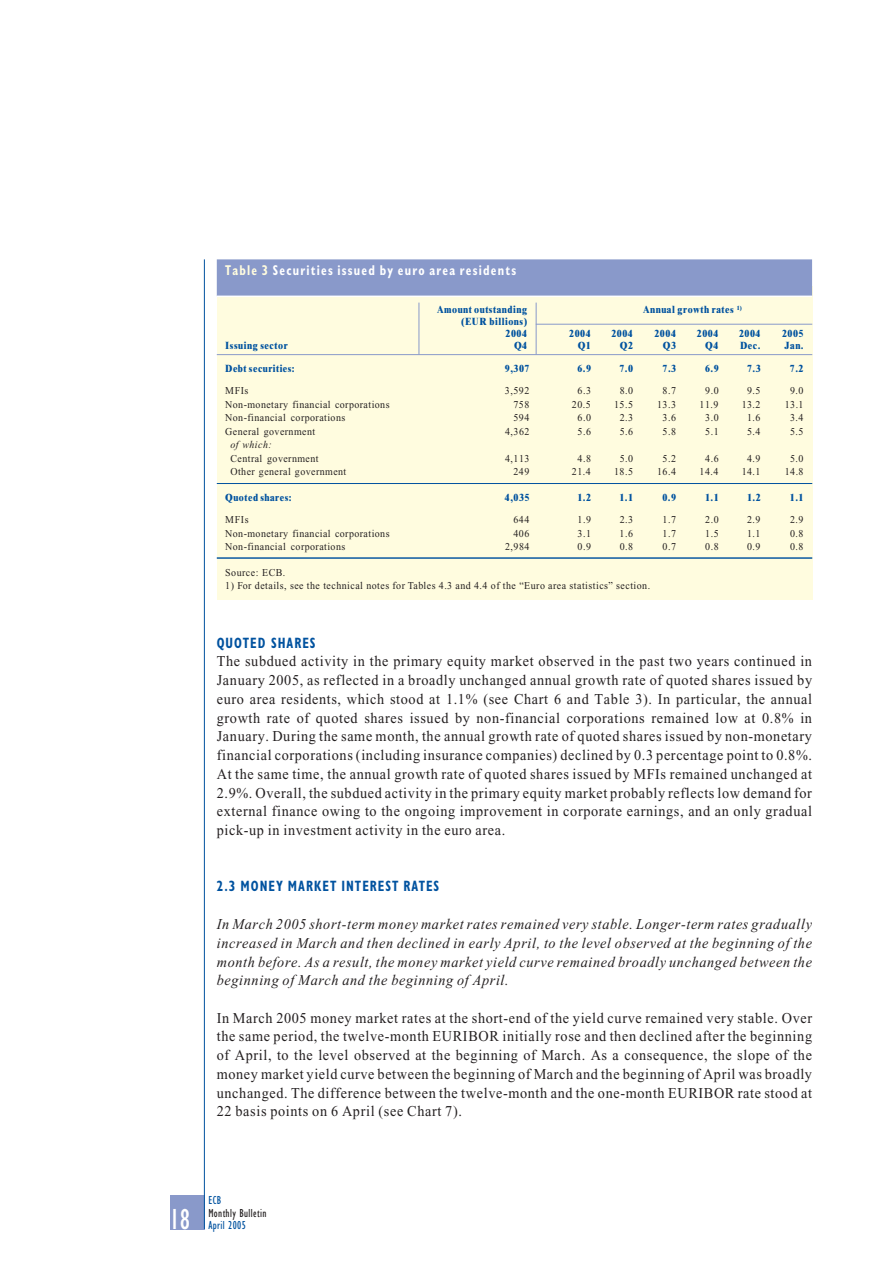
<style>
.page{position:relative;width:893px;height:1263px;background:#fff}
.page>*{position:absolute;margin:0;border:0;box-sizing:border-box;transform-origin:0 0}
.t1{font:condensed 30px "Gill Sans";color:#fff;scale:.95 1}
.t2{font:15px/18.8px "Times New Roman";letter-spacing:.045em;color:#231f20;text-align:justify;scale:.95 1}
.t3{font:italic 15px/18.8px "Times New Roman";letter-spacing:.045em;color:#231f20;text-align:justify;scale:.95 1}
.t4{font:700 condensed 15px "Gill Sans";letter-spacing:.08em;color:#00529f;scale:.85 1}
.t5{font:700 condensed 14.25px "Gill Sans";letter-spacing:.1em;color:#fff;scale:.85 1}
.t6{font:condensed 12px "Gill Sans";letter-spacing:.035em;color:#231f20;scale:.95 1}
.t7{font:condensed 12px "Gill Sans";letter-spacing:.035em;color:#00529f;scale:.95 1}
.t8{font:10.5px "Times New Roman";letter-spacing:.045em;color:#231f20;scale:.95 1}
.t9{font:800 10.5px/11.1px "Times NRMT";letter-spacing:.055em;color:#00529f;text-align:right;scale:.9 1}
.t10{font:italic 10.5px "Times New Roman";letter-spacing:.045em;color:#231f20;scale:.95 1}
.s1{color:#fffcdf}
</style>
<div class="page">
<div style="left:170px;top:1195px;width:34px;height:34px;background:#8999ca"></div>
<hr style="left:204px;top:259px;width:1px;height:970px;background:#00529f">
<div style="left:217px;top:286px;width:595px;height:313px;background:#fffcdf"></div>
<div style="left:217px;top:259px;width:595px;height:37px;background:#8999ca"></div>
<hr style="left:217px;top:296px;width:595px;height:1px;background:#fff">
<hr style="left:536px;top:324px;width:276px;height:1px;background:#8999ca">
<hr style="left:217px;top:354px;width:595px;height:1px;background:#8999ca">
<hr style="left:217px;top:483px;width:595px;height:1px;background:#00529f">
<hr style="left:217px;top:557px;width:595px;height:2px;background:#00529f">
<hr style="left:536px;top:303px;width:1px;height:51px;background:#8999ca">
<hr style="left:419px;top:303px;width:1px;height:51px;background:#8999ca">
<p class="t5" style="left:225px;top:265px;width:344px"><span class="s1">Table 3</span> Securities issued by euro area residents</p>
<p class="t9" style="left:437px;top:305px;width:101px">Amount outstanding</p>
<p class="t9" style="left:643px;top:305px;width:112px">Annual growth rates <sup>1)</sup></p>
<p class="t9" style="left:461px;top:317px;width:75px">(EUR billions)<br>2004</p>
<p class="t9" style="left:569px;top:329px;width:25px">2004</p>
<p class="t9" style="left:611px;top:329px;width:25px">2004</p>
<p class="t9" style="left:654px;top:329px;width:25px">2004</p>
<p class="t9" style="left:697px;top:329px;width:25px">2004</p>
<p class="t9" style="left:739px;top:329px;width:25px">2004</p>
<p class="t9" style="left:782px;top:329px;width:25px">2005</p>
<p class="t9" style="left:225px;top:340px;width:71px">Issuing sector</p>
<p class="t9" style="left:514px;top:340px;width:16px">Q4</p>
<p class="t9" style="left:578px;top:340px;width:16px">Q1</p>
<p class="t9" style="left:620px;top:340px;width:16px">Q2</p>
<p class="t9" style="left:663px;top:340px;width:16px">Q3</p>
<p class="t9" style="left:705px;top:340px;width:16px">Q4</p>
<p class="t9" style="left:740px;top:340px;width:24px">Dec.</p>
<p class="t9" style="left:784px;top:340px;width:23px">Jan.</p>
<p class="t9" style="left:225px;top:364px;width:79px">Debt securities:</p>
<p class="t9" style="left:505px;top:364px;width:29px">9,307</p>
<p class="t9" style="left:577px;top:364px;width:17px">6.9</p>
<p class="t9" style="left:620px;top:364px;width:17px">7.0</p>
<p class="t9" style="left:663px;top:364px;width:17px">7.3</p>
<p class="t9" style="left:705px;top:364px;width:17px">6.9</p>
<p class="t9" style="left:747px;top:364px;width:17px">7.3</p>
<p class="t9" style="left:790px;top:364px;width:17px">7.2</p>
<p class="t8" style="left:225px;top:387px;width:26px">MFIs</p>
<p class="t8" style="left:505px;top:387px;width:27px">3,592</p>
<p class="t8" style="left:578px;top:387px;width:16px">6.3</p>
<p class="t8" style="left:620px;top:387px;width:16px">8.0</p>
<p class="t8" style="left:662px;top:387px;width:16px">8.7</p>
<p class="t8" style="left:705px;top:387px;width:16px">9.0</p>
<p class="t8" style="left:747px;top:387px;width:16px">9.5</p>
<p class="t8" style="left:790px;top:387px;width:16px">9.0</p>
<p class="t8" style="left:225px;top:401px;width:174px">Non-monetary financial corporations</p>
<p class="t8" style="left:513px;top:401px;width:18px">758</p>
<p class="t8" style="left:572px;top:401px;width:21px">20.5</p>
<p class="t8" style="left:614px;top:401px;width:21px">15.5</p>
<p class="t8" style="left:657px;top:401px;width:21px">13.3</p>
<p class="t8" style="left:700px;top:401px;width:21px">11.9</p>
<p class="t8" style="left:742px;top:401px;width:21px">13.2</p>
<p class="t8" style="left:785px;top:401px;width:21px">13.1</p>
<p class="t8" style="left:225px;top:414px;width:128px">Non-financial corporations</p>
<p class="t8" style="left:513px;top:414px;width:18px">594</p>
<p class="t8" style="left:578px;top:414px;width:16px">6.0</p>
<p class="t8" style="left:620px;top:414px;width:16px">2.3</p>
<p class="t8" style="left:662px;top:414px;width:16px">3.6</p>
<p class="t8" style="left:705px;top:414px;width:16px">3.0</p>
<p class="t8" style="left:747px;top:414px;width:16px">1.6</p>
<p class="t8" style="left:790px;top:414px;width:16px">3.4</p>
<p class="t8" style="left:225px;top:428px;width:96px">General government</p>
<p class="t8" style="left:505px;top:428px;width:27px">4,362</p>
<p class="t8" style="left:578px;top:428px;width:16px">5.6</p>
<p class="t8" style="left:620px;top:428px;width:16px">5.6</p>
<p class="t8" style="left:662px;top:428px;width:16px">5.8</p>
<p class="t8" style="left:705px;top:428px;width:16px">5.1</p>
<p class="t8" style="left:747px;top:428px;width:16px">5.4</p>
<p class="t8" style="left:790px;top:428px;width:16px">5.5</p>
<p class="t10" style="left:230px;top:441px;width:45px">of which:</p>
<p class="t8" style="left:230px;top:455px;width:94px">Central government</p>
<p class="t8" style="left:505px;top:455px;width:27px">4,113</p>
<p class="t8" style="left:578px;top:455px;width:16px">4.8</p>
<p class="t8" style="left:620px;top:455px;width:16px">5.0</p>
<p class="t8" style="left:662px;top:455px;width:16px">5.2</p>
<p class="t8" style="left:705px;top:455px;width:16px">4.6</p>
<p class="t8" style="left:747px;top:455px;width:16px">4.9</p>
<p class="t8" style="left:790px;top:455px;width:16px">5.0</p>
<p class="t8" style="left:230px;top:468px;width:124px">Other general government</p>
<p class="t8" style="left:513px;top:468px;width:18px">249</p>
<p class="t8" style="left:572px;top:468px;width:21px">21.4</p>
<p class="t8" style="left:614px;top:468px;width:21px">18.5</p>
<p class="t8" style="left:657px;top:468px;width:21px">16.4</p>
<p class="t8" style="left:700px;top:468px;width:21px">14.4</p>
<p class="t8" style="left:742px;top:468px;width:21px">14.1</p>
<p class="t8" style="left:785px;top:468px;width:21px">14.8</p>
<p class="t9" style="left:225px;top:493px;width:75px">Quoted shares:</p>
<p class="t9" style="left:505px;top:493px;width:29px">4,035</p>
<p class="t9" style="left:577px;top:493px;width:17px">1.2</p>
<p class="t9" style="left:619px;top:493px;width:17px">1.1</p>
<p class="t9" style="left:662px;top:493px;width:17px">0.9</p>
<p class="t9" style="left:705px;top:493px;width:17px">1.1</p>
<p class="t9" style="left:747px;top:493px;width:17px">1.2</p>
<p class="t9" style="left:790px;top:493px;width:17px">1.1</p>
<p class="t8" style="left:225px;top:516px;width:26px">MFIs</p>
<p class="t8" style="left:513px;top:516px;width:18px">644</p>
<p class="t8" style="left:578px;top:516px;width:16px">1.9</p>
<p class="t8" style="left:620px;top:516px;width:16px">2.3</p>
<p class="t8" style="left:662px;top:516px;width:16px">1.7</p>
<p class="t8" style="left:705px;top:516px;width:16px">2.0</p>
<p class="t8" style="left:747px;top:516px;width:16px">2.9</p>
<p class="t8" style="left:790px;top:516px;width:16px">2.9</p>
<p class="t8" style="left:225px;top:529px;width:174px">Non-monetary financial corporations</p>
<p class="t8" style="left:513px;top:529px;width:18px">406</p>
<p class="t8" style="left:578px;top:529px;width:16px">3.1</p>
<p class="t8" style="left:620px;top:529px;width:16px">1.6</p>
<p class="t8" style="left:662px;top:529px;width:16px">1.7</p>
<p class="t8" style="left:705px;top:529px;width:16px">1.5</p>
<p class="t8" style="left:747px;top:529px;width:16px">1.1</p>
<p class="t8" style="left:790px;top:529px;width:16px">0.8</p>
<p class="t8" style="left:225px;top:543px;width:128px">Non-financial corporations</p>
<p class="t8" style="left:505px;top:543px;width:27px">2,984</p>
<p class="t8" style="left:578px;top:543px;width:16px">0.9</p>
<p class="t8" style="left:620px;top:543px;width:16px">0.8</p>
<p class="t8" style="left:662px;top:543px;width:16px">0.7</p>
<p class="t8" style="left:705px;top:543px;width:16px">0.8</p>
<p class="t8" style="left:747px;top:543px;width:16px">0.9</p>
<p class="t8" style="left:790px;top:543px;width:16px">0.8</p>
<p class="t8" style="left:225px;top:568px;width:65px">Source: ECB.</p>
<p class="t8" style="left:225px;top:582px;width:449px">1) For details, see the technical notes for Tables 4.3 and 4.4 of the “Euro area statistics” section.</p>
<p class="t4" style="left:217px;top:637px;width:118px">QUOTED SHARES</p>
<p class="t2" style="left:217px;top:653px;width:628px">The subdued activity in the primary equity market observed in the past two years continued in January 2005, as reflected in a broadly unchanged annual growth rate of quoted shares issued by euro area residents, which stood at 1.1% (see Chart 6 and Table 3). In particular, the annual growth rate of quoted shares issued by non-financial corporations remained low at 0.8% in January. During the same month, the annual growth rate of quoted shares issued by non-monetary financial corporations (including insurance companies) declined by 0.3 percentage point to 0.8%.<br>At the same time, the annual growth rate of quoted shares issued by MFIs remained unchanged at 2.9%. Overall, the subdued activity in the primary equity market probably reflects low demand for external finance owing to the ongoing improvement in corporate earnings, and an only gradual pick-up in investment activity in the euro area.</p>
<p class="t4" style="left:217px;top:881px;width:263px">2.3 MONEY MARKET INTEREST RATES</p>
<p class="t3" style="left:217px;top:916px;width:628px">In March 2005 short-term money market rates remained very stable. Longer-term rates gradually increased in March and then declined in early April, to the level observed at the beginning of the month before. As a result, the money market yield curve remained broadly unchanged between the beginning of March and the beginning of April.</p>
<p class="t2" style="left:217px;top:1010px;width:628px">In March 2005 money market rates at the short-end of the yield curve remained very stable. Over the same period, the twelve-month EURIBOR initially rose and then declined after the beginning of April, to the level observed at the beginning of March. As a consequence, the slope of the money market yield curve between the beginning of March and the beginning of April was broadly unchanged. The difference between the twelve-month and the one-month EURIBOR rate stood at 22 basis points on 6 April (see Chart 7).</p>
<h1 class="t1" style="left:169px;top:1208px;width:23px">18</h1>
<p class="t7" style="left:208px;top:1196px;width:15px">ECB</p>
<p class="t6" style="left:208px;top:1208px;width:63px">Monthly Bulletin</p>
<p class="t7" style="left:208px;top:1221px;width:41px">April 2005</p>
</div>
